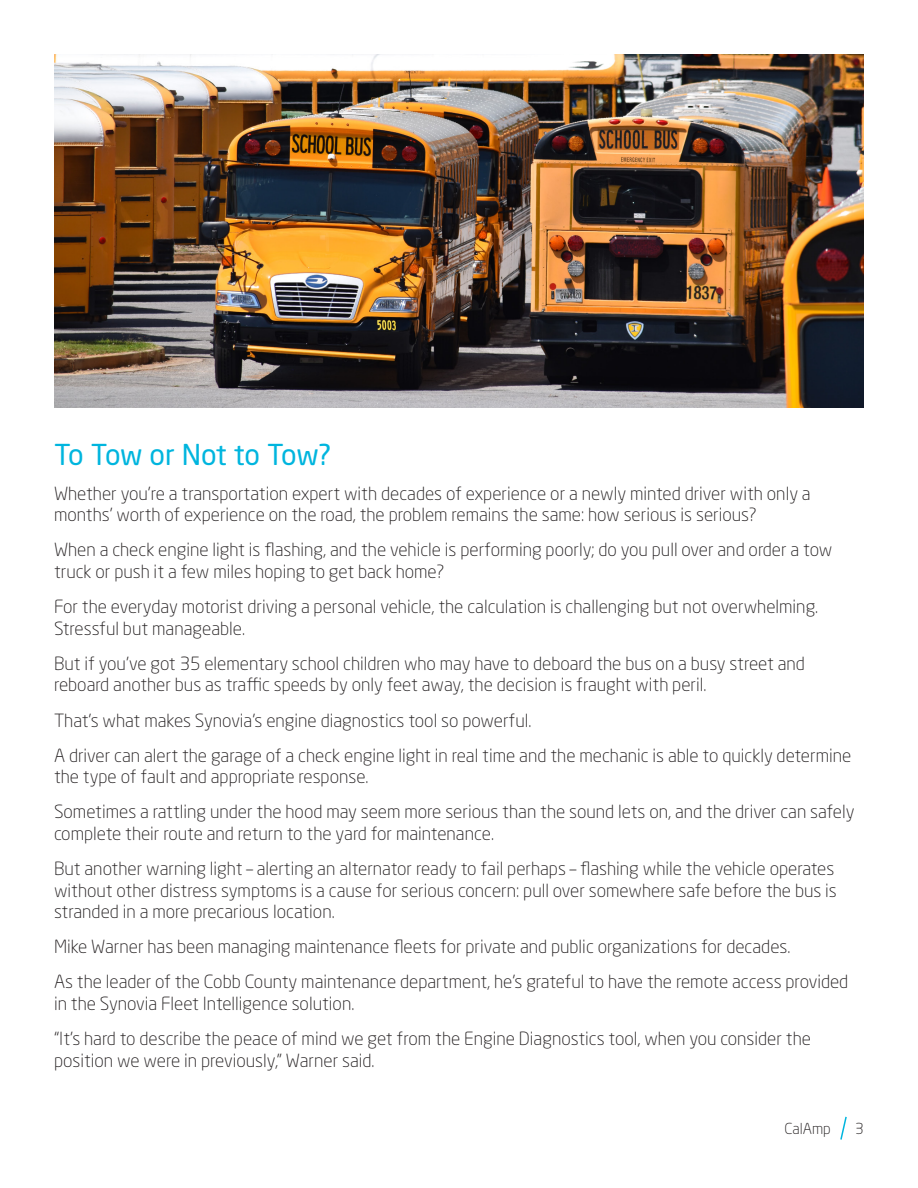
<style>
.page{position:relative;width:918px;height:1188px;background:#fff}
.page>*{position:absolute;margin:0;border:0;box-sizing:border-box;transform-origin:0 0}
.t1{font:28.5px "Neo Sans Std";letter-spacing:-.015em;color:#00b5de}
.t2{font:300 18px/21.6px "Neo Sans Std";color:#231f20}
.t3{font:300 15px "Neo Sans Std";color:#231f20}
</style>
<div class="page">
<svg style="left:840px;top:1116px;width:7px;height:24px"></svg>
<img style="left:54px;top:54px;width:810px;height:353px">
<h1 class="t1" style="left:54px;top:443px;width:279px">To Tow or Not to Tow?</h1>
<p class="t2" style="left:54px;top:484px;width:758px">Whether you’re a transportation expert with decades of experience or a newly minted driver with only a months’ worth of experience on the road, the problem remains the same: how serious is serious?</p>
<p class="t2" style="left:54px;top:541px;width:780px">When a check engine light is flashing, and the vehicle is performing poorly; do you pull over and order a tow truck or push it a few miles hoping to get back home?</p>
<p class="t2" style="left:54px;top:597px;width:766px">For the everyday motorist driving a personal vehicle, the calculation is challenging but not overwhelming.<br>Stressful but manageable.</p>
<p class="t2" style="left:54px;top:654px;width:753px">But if you’ve got 35 elementary school children who may have to deboard the bus on a busy street and reboard another bus as traffic speeds by only feet away, the decision is fraught with peril.</p>
<p class="t2" style="left:54px;top:704px;width:799px;line-height:35.1px">That’s what makes Synovia’s engine diagnostics tool so powerful.<br>A driver can alert the garage of a check engine light in real time and the mechanic is able to quickly determine</p>
<p class="t2" style="left:54px;top:761px;width:802px;line-height:35.1px">the type of fault and appropriate response.<br>Sometimes a rattling under the hood may seem more serious than the sound lets on, and the driver can safely</p>
<p class="t2" style="left:54px;top:817px;width:782px;line-height:35.1px">complete their route and return to the yard for maintenance.<br>But another warning light – alerting an alternator ready to fail perhaps – flashing while the vehicle operates</p>
<p class="t2" style="left:54px;top:881px;width:784px">without other distress symptoms is a cause for serious concern: pull over somewhere safe before the bus is stranded in a more precarious location.</p>
<p class="t2" style="left:54px;top:931px;width:796px;line-height:35.1px">Mike Warner has been managing maintenance fleets for private and public organizations for decades.<br>As the leader of the Cobb County maintenance department, he’s grateful to have the remote access provided</p>
<p class="t2" style="left:54px;top:988px;width:759px;line-height:35.1px">in the Synovia Fleet Intelligence solution.<br>“It’s hard to describe the peace of mind we get from the Engine Diagnostics tool, when you consider the</p>
<p class="t2" style="left:54px;top:1051px;width:322px">position we were in previously,” Warner said.</p>
<p class="t3" style="left:785px;top:1123px;width:48px">CalAmp</p>
<p class="t3" style="left:855px;top:1123px;width:10px">3</p>
</div>
